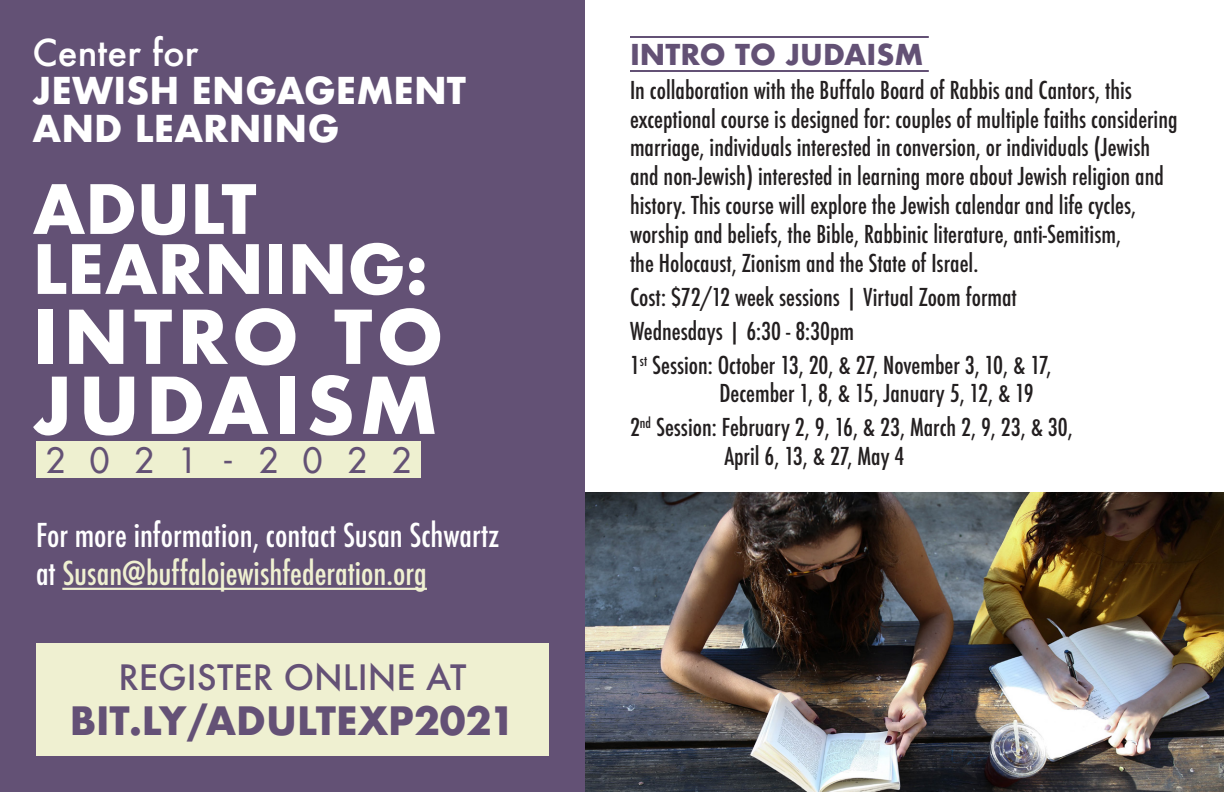
<style>
.page{position:relative;width:1224px;height:792px;background:#fff}
.page>*{position:absolute;margin:0;border:0;box-sizing:border-box;transform-origin:0 0}
.t1{font:700 76px "Futura";letter-spacing:.065em;color:#fff}
.t2{font:700 72px "Futura";letter-spacing:.07em;color:#fff}
.t3{font:700 66px "Futura";letter-spacing:-.005em;color:#fff}
.t4{font:700 38px "Futura";color:#645176}
.t5{font:700 36px "Futura";color:#fff}
.t6{font:500 36px "Futura";color:#fff}
.t7{font:500 34px "Futura";color:#645176}
.t8{font:500 34px "Futura Std";letter-spacing:.725em;color:#635175}
.t9{font:500 condensed 32px/38.4px "Futura";color:#fff}
.t10{font:700 28px "Futura";color:#635175}
.t11{font:500 condensed 24px/28.8px "Futura";color:#231f20}
.s1{color:#eff0d1}
</style>
<div class="page">
<img style="left:585px;top:492px;width:639px;height:300px">
<div style="left:0;top:0;width:585px;height:792px;background:#635175"></div>
<div style="left:36px;top:441px;width:384px;height:37px;background:#eef0d0"></div>
<div style="left:36px;top:644px;width:513px;height:112px;background:#eff0d1"></div>
<hr style="left:62px;top:588px;width:365px;height:2px;background:#eff0d1">
<hr style="left:630px;top:36px;width:299px;height:2px;background:#635175">
<hr style="left:630px;top:70px;width:299px;height:2px;background:#635175">
<p class="t6" style="left:33px;top:28px;width:167px">Center for</p>
<p class="t5" style="left:33px;top:64px;width:435px">JEWISH ENGAGEMENT</p>
<p class="t5" style="left:33px;top:102px;width:308px">AND LEARNING</p>
<p class="t3" style="left:33px;top:161px;width:226px">ADULT</p>
<p class="t3" style="left:33px;top:221px;width:397px">LEARNING:</p>
<p class="t2" style="left:33px;top:285px;width:412px">INTRO TO</p>
<p class="t1" style="left:33px;top:350px;width:407px">JUDAISM</p>
<p class="t8" style="left:45px;top:439px;width:367px">2021-2022</p>
<p class="t9" style="left:36px;top:516px;width:465px">For more information, contact Susan Schwartz at <span class="s1">Susan@buffalojewishfederation.org</span></p>
<p class="t7" style="left:118px;top:654px;width:350px">REGISTER ONLINE AT</p>
<p class="t4" style="left:70px;top:694px;width:447px">BIT.LY/ADULTEXP2021</p>
<p class="t10" style="left:630px;top:34px;width:295px">INTRO TO JUDAISM</p>
<p class="t11" style="left:630px;top:76px;width:549px">In collaboration with the Buffalo Board of Rabbis and Cantors, this exceptional course is designed for: couples of multiple faiths considering marriage, individuals interested in conversion, or individuals (Jewish and non-Jewish) interested in learning more about Jewish religion and history. This course will explore the Jewish calendar and life cycles, worship and beliefs, the Bible, Rabbinic literature, anti-Semitism,<br>the Holocaust, Zionism and the State of Israel.</p>
<p class="t11" style="left:630px;top:282px;width:388px">Cost: $72/12 week sessions | Virtual Zoom format</p>
<p class="t11" style="left:630px;top:316px;width:226px">Wednesdays | 6:30 - 8:30pm</p>
<p class="t11" style="left:719px;top:350px;width:334px;text-indent:-89px">1<sup>st</sup> Session: October 13, 20, &amp; 27, November 3, 10, &amp; 17,<br>December 1, 8, &amp; 15, January 5, 12, &amp; 19</p>
<p class="t11" style="left:724px;top:413px;width:350px;text-indent:-94px">2<sup>nd</sup> Session: February 2, 9, 16, &amp; 23, March 2, 9, 23, &amp; 30,<br>April 6, 13, &amp; 27, May 4</p>
</div>
